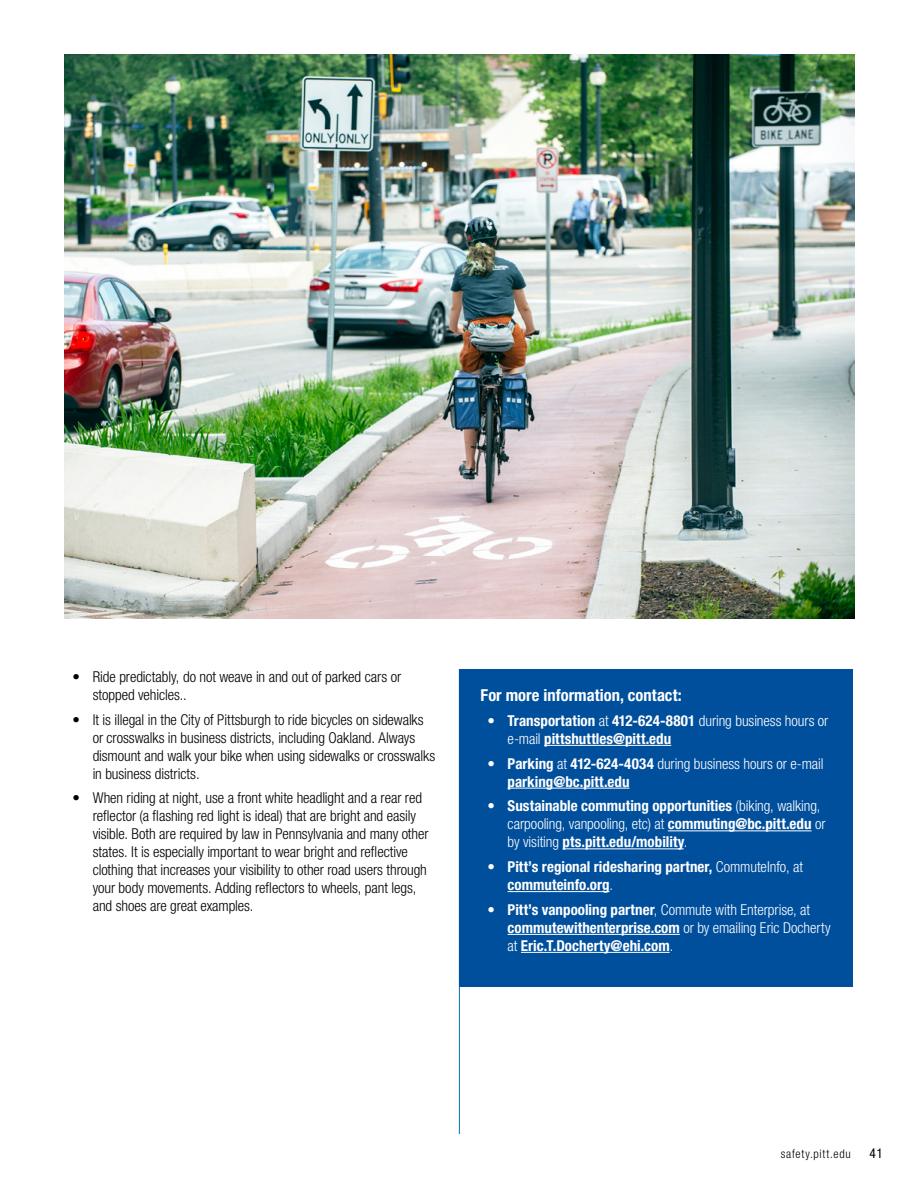
<style>
.page{position:relative;width:918px;height:1188px;background:#fff}
.page>*{position:absolute;margin:0;border:0;box-sizing:border-box;transform-origin:0 0}
.Subhead{font:700 condensed 16.5px "Helvetica Neue LT Pro";letter-spacing:.005em;color:#fff}
.BODY_COPY_BULLET_NUMBERS{font:300 condensed 15px/18px "Helvetica Neue LT Pro";letter-spacing:-.005em;color:#000}
.BODY_COPY_BULLET_NUMBERS-2{font:700 condensed 15px/18px "Helvetica Neue LT Pro";color:#fff}
.t1{font:condensed 13.5px "Helvetica Neue LT Pro";color:#000}
.t2{font:300 condensed 12px "Helvetica Neue LT Pro";letter-spacing:.06em;color:#000}
.s1{font-weight:300}
</style>
<div class="page">
<hr style="left:459px;top:670px;width:1px;height:464px;background:#0070ad">
<div style="left:459px;top:670px;width:394px;height:317px;background:#004f9d"></div>
<hr style="left:544px;top:745px;width:127px;height:1px;background:#fff">
<hr style="left:508px;top:788px;width:122px;height:1px;background:#fff">
<hr style="left:668px;top:830px;width:144px;height:1px;background:#fff">
<hr style="left:563px;top:848px;width:121px;height:1px;background:#fff">
<hr style="left:508px;top:891px;width:102px;height:1px;background:#fff">
<hr style="left:508px;top:934px;width:172px;height:1px;background:#fff">
<hr style="left:521px;top:952px;width:149px;height:1px;background:#fff">
<img style="left:65px;top:54px;width:789px;height:564px">
<p class="BODY_COPY_BULLET_NUMBERS" style="left:93px;top:667px;width:310px;text-indent:-20px">• Ride predictably, do not weave in and out of parked cars or stopped vehicles..</p>
<p class="BODY_COPY_BULLET_NUMBERS" style="left:93px;top:710px;width:344px;text-indent:-20px">• It is illegal in the City of Pittsburgh to ride bicycles on sidewalks or crosswalks in business districts, including Oakland. Always dismount and walk your bike when using sidewalks or crosswalks in business districts.</p>
<p class="BODY_COPY_BULLET_NUMBERS" style="left:93px;top:789px;width:337px;text-indent:-20px">• When riding at night, use a front white headlight and a rear red reflector (a flashing red light is ideal) that are bright and easily visible. Both are required by law in Pennsylvania and many other states. It is especially important to wear bright and reflective clothing that increases your visibility to other road users through your body movements. Adding reflectors to wheels, pant legs, and shoes are great examples.</p>
<h2 class="Subhead" style="left:481px;top:685px;width:203px">For more information, contact:</h2>
<p class="BODY_COPY_BULLET_NUMBERS-2" style="left:508px;top:712px;width:322px;text-indent:-20px"><span class="s1">•</span> Transportation <span class="s1">at</span> 412-624-8801 <span class="s1">during business hours or e-mail</span> pittshuttles@pitt.edu</p>
<p class="BODY_COPY_BULLET_NUMBERS-2" style="left:508px;top:754px;width:317px;text-indent:-20px"><span class="s1">•</span> Parking <span class="s1">at</span> 412-624-4034 <span class="s1">during business hours or e-mail </span>parking@bc.pitt.edu</p>
<p class="BODY_COPY_BULLET_NUMBERS-2" style="left:508px;top:797px;width:320px;text-indent:-20px"><span class="s1">•</span> Sustainable commuting opportunities <span class="s1">(biking, walking, carpooling, vanpooling, etc) at</span> commuting@bc.pitt.edu <span class="s1">or by visiting</span> pts.pitt.edu/mobility<span class="s1">.</span></p>
<p class="BODY_COPY_BULLET_NUMBERS-2" style="left:508px;top:858px;width:297px;text-indent:-20px"><span class="s1">•</span> Pitt’s regional ridesharing partner, <span class="s1">CommuteInfo, at </span>commuteinfo.org<span class="s1">.</span></p>
<p class="BODY_COPY_BULLET_NUMBERS-2" style="left:508px;top:901px;width:325px;text-indent:-20px"><span class="s1">•</span> Pitt’s vanpooling partner<span class="s1">, Commute with Enterprise, at </span>commutewithenterprise.com <span class="s1">or by emailing Eric Docherty at</span> Eric.T.Docherty@ehi.com<span class="s1">.</span></p>
<p class="t2" style="left:781px;top:1147px;width:71px">safety.pitt.edu</p>
<p class="t1" style="left:870px;top:1145px;width:15px">41</p>
</div>
